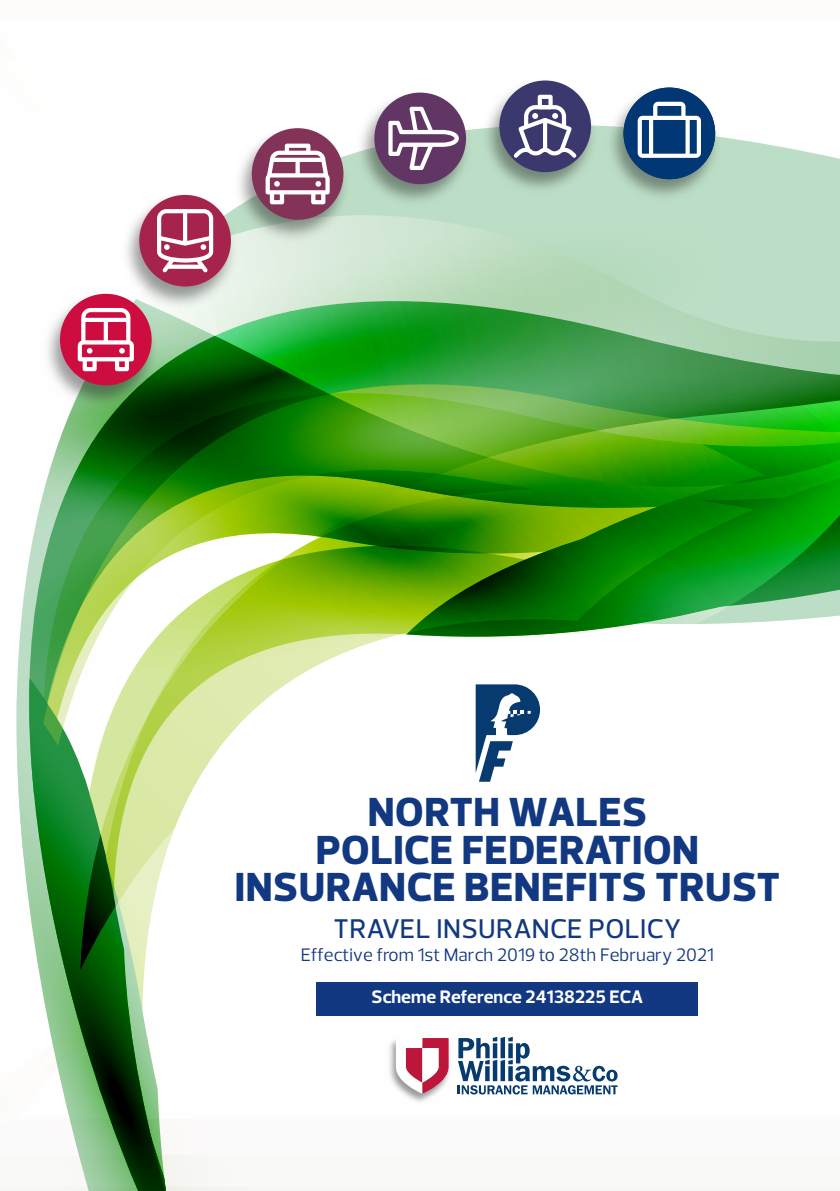
<style>
.page{position:relative;width:840px;height:1191px;background:#fff}
.page>*{position:absolute;margin:0;border:0;box-sizing:border-box;transform-origin:0 0}
.t1{font:800 41.4px/37.4px "Prelo";letter-spacing:.015em;color:#113880;text-align:center}
.t2{font:500 27.6px "Prelo";letter-spacing:.015em;color:#113880}
.t3{font:18.4px "Prelo";color:#113880}
.t4{font:700 18.4px "Prelo";color:#fff}
</style>
<div class="page">
<svg style="left:730px;top:138px;width:109px;height:77px;background:#c5e2cd"></svg>
<div style="left:753px;top:215px;width:86px;height:103px;background:#bddec6"></div>
<svg style="left:244px;top:213px;width:509px;height:85px;background:#c1dfc7"></svg>
<svg style="left:809px;top:318px;width:30px;height:301px;background:#3aae3f"></svg>
<svg style="left:16px;top:749px;width:329px;height:442px"></svg>
<img style="left:16px;top:298px;width:793px;height:451px">
<div style="left:316px;top:982px;width:381px;height:33px;background:#113880"></div>
<img style="left:126px;top:194px;width:118px;height:126px">
<div style="left:139px;top:195px;width:92px;height:91px;background:#a6244c;border-radius:50%"></div>
<svg style="left:157px;top:209px;width:56px;height:64px"></svg>
<img style="left:226px;top:128px;width:132px;height:128px">
<div style="left:252px;top:128px;width:91px;height:92px;background:#833258;border-radius:50%"></div>
<svg style="left:265px;top:144px;width:64px;height:60px"></svg>
<img style="left:349px;top:92px;width:129px;height:130px">
<div style="left:374px;top:93px;width:92px;height:91px;background:#623664;border-radius:50%"></div>
<svg style="left:388px;top:107px;width:70px;height:63px"></svg>
<img style="left:474px;top:80px;width:123px;height:128px">
<div style="left:499px;top:80px;width:91px;height:92px;background:#3a386c;border-radius:50%"></div>
<div style="left:537px;top:95px;width:15px;height:14px;border:4px solid #fff"></div>
<svg style="left:511px;top:103px;width:67px;height:57px"></svg>
<img style="left:597px;top:87px;width:133px;height:128px">
<div style="left:623px;top:88px;width:91px;height:91px;background:#013775;border-radius:50%"></div>
<svg style="left:637px;top:102px;width:63px;height:56px"></svg>
<img style="left:32px;top:280px;width:135px;height:143px">
<div style="left:60px;top:294px;width:92px;height:91px;background:#cd0d40;border-radius:50%"></div>
<svg style="left:78px;top:308px;width:56px;height:63px"></svg>
<svg style="left:465px;top:1036px;width:152px;height:58px"></svg>
<img style="left:351px;top:1015px;width:114px;height:87px">
<svg style="left:395px;top:1038px;width:53px;height:55px"></svg>
<svg style="left:475px;top:684px;width:64px;height:97px"></svg>
<p class="t1" style="left:235px;top:797px;width:546px">NORTH WALES<br>POLICE FEDERATION<br>INSURANCE BENEFITS TRUST</p>
<p class="t2" style="left:333px;top:919px;width:349px">TRAVEL INSURANCE POLICY</p>
<p class="t3" style="left:301px;top:948px;width:414px">Effective from 1st March 2019 to 28th February 2021</p>
<p class="t4" style="left:371px;top:990px;width:273px">Scheme Reference 24138225 ECA</p>
</div>
